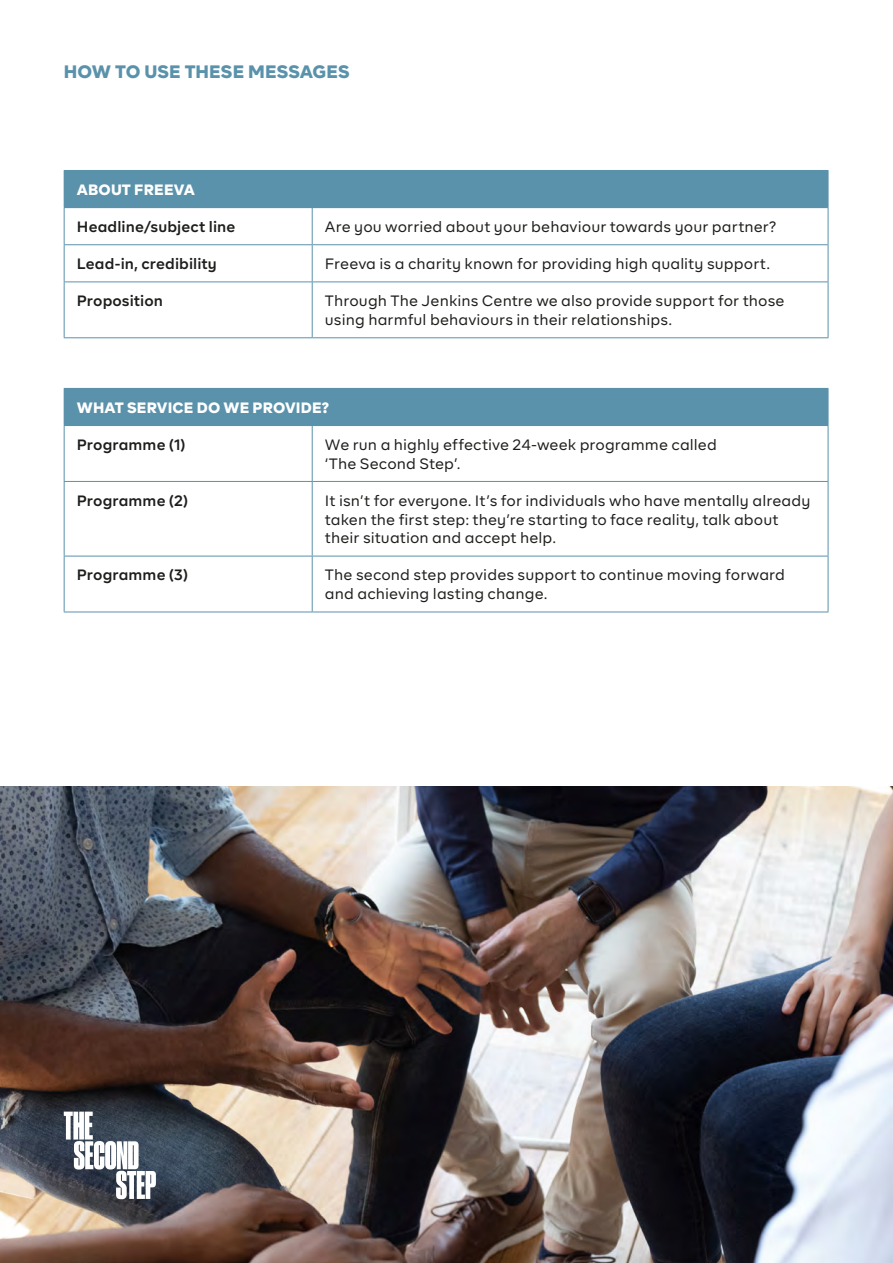
<style>
.page{position:relative;width:893px;height:1263px;background:#fff}
.page>*{position:absolute;margin:0;border:0;box-sizing:border-box;transform-origin:0 0}
.t1{font:900 18px "BR Firma";letter-spacing:.01em;color:#5a92ab}
.t2{font:15px/18.8px "BR Firma";letter-spacing:.005em;color:#1d1d1b}
.t3{font:600 15px "BR Firma";letter-spacing:.005em;color:#1d1d1b}
.t4{font:900 15px "BR Firma";letter-spacing:.01em;color:#fff}
</style>
<div class="page">
<img style="left:0;top:787px;width:893px;height:476px">
<div style="left:64px;top:170px;width:764px;height:38px;background:#5a92ab"></div>
<hr style="left:828px;top:171px;width:1px;height:36px;background:#5a92ab">
<hr style="left:64px;top:208px;width:1px;height:36px;background:#5a92ab">
<hr style="left:312px;top:208px;width:1px;height:36px;background:#5a92ab">
<hr style="left:828px;top:208px;width:1px;height:36px;background:#5a92ab">
<hr style="left:64px;top:244px;width:248px;height:1px;background:#5a92ab">
<hr style="left:64px;top:245px;width:1px;height:36px;background:#5a92ab">
<hr style="left:312px;top:244px;width:516px;height:1px;background:#5a92ab">
<hr style="left:312px;top:245px;width:1px;height:36px;background:#5a92ab">
<hr style="left:828px;top:245px;width:1px;height:36px;background:#5a92ab">
<hr style="left:64px;top:281px;width:248px;height:1px;background:#5a92ab">
<hr style="left:64px;top:282px;width:1px;height:55px;background:#5a92ab">
<hr style="left:312px;top:281px;width:516px;height:1px;background:#5a92ab">
<hr style="left:312px;top:282px;width:1px;height:55px;background:#5a92ab">
<hr style="left:828px;top:282px;width:1px;height:55px;background:#5a92ab">
<hr style="left:64px;top:337px;width:248px;height:1px;background:#5a92ab">
<hr style="left:312px;top:337px;width:516px;height:1px;background:#5a92ab">
<div style="left:64px;top:388px;width:764px;height:37px;background:#5a92ab"></div>
<hr style="left:828px;top:389px;width:1px;height:36px;background:#5a92ab">
<hr style="left:64px;top:425px;width:248px;height:1px;background:#5a92ab">
<hr style="left:64px;top:426px;width:1px;height:55px;background:#5a92ab">
<hr style="left:312px;top:425px;width:516px;height:1px;background:#5a92ab">
<hr style="left:312px;top:426px;width:1px;height:55px;background:#5a92ab">
<hr style="left:828px;top:426px;width:1px;height:55px;background:#5a92ab">
<hr style="left:64px;top:481px;width:248px;height:1px;background:#5a92ab">
<hr style="left:64px;top:482px;width:1px;height:74px;background:#5a92ab">
<hr style="left:312px;top:481px;width:516px;height:1px;background:#5a92ab">
<hr style="left:312px;top:482px;width:1px;height:74px;background:#5a92ab">
<hr style="left:828px;top:482px;width:1px;height:74px;background:#5a92ab">
<hr style="left:64px;top:556px;width:248px;height:1px;background:#5a92ab">
<hr style="left:64px;top:556px;width:1px;height:56px;background:#5a92ab">
<hr style="left:312px;top:556px;width:516px;height:1px;background:#5a92ab">
<hr style="left:312px;top:556px;width:1px;height:56px;background:#5a92ab">
<hr style="left:828px;top:556px;width:1px;height:56px;background:#5a92ab">
<hr style="left:64px;top:612px;width:248px;height:1px;background:#5a92ab">
<hr style="left:312px;top:612px;width:516px;height:1px;background:#5a92ab">
<svg style="left:64px;top:1111px;width:92px;height:88px"></svg>
<p class="t1" style="left:64px;top:59px;width:287px">HOW TO USE THESE MESSAGES</p>
<p class="t4" style="left:77px;top:179px;width:120px">ABOUT FREEVA</p>
<p class="t3" style="left:77px;top:217px;width:160px">Headline/subject line</p>
<p class="t2" style="left:325px;top:217px;width:453px">Are you worried about your behaviour towards your partner?</p>
<p class="t3" style="left:77px;top:254px;width:142px">Lead-in, credibility</p>
<p class="t2" style="left:325px;top:254px;width:447px">Freeva is a charity known for providing high quality support.</p>
<p class="t3" style="left:77px;top:291px;width:88px">Proposition</p>
<p class="t2" style="left:325px;top:291px;width:461px">Through The Jenkins Centre we also provide support for those using harmful behaviours in their relationships.</p>
<p class="t4" style="left:77px;top:397px;width:254px">WHAT SERVICE DO WE PROVIDE?</p>
<p class="t3" style="left:77px;top:435px;width:110px">Programme (1)</p>
<p class="t2" style="left:325px;top:435px;width:393px">We run a highly effective 24-week programme called ‘The Second Step’.</p>
<p class="t3" style="left:77px;top:490px;width:113px">Programme (2)</p>
<p class="t2" style="left:325px;top:491px;width:487px">It isn’t for everyone. It’s for individuals who have mentally already taken the first step: they’re starting to face reality, talk about their situation and accept help.</p>
<p class="t3" style="left:77px;top:565px;width:113px">Programme (3)</p>
<p class="t2" style="left:325px;top:565px;width:462px">The second step provides support to continue moving forward and achieving lasting change.</p>
</div>
